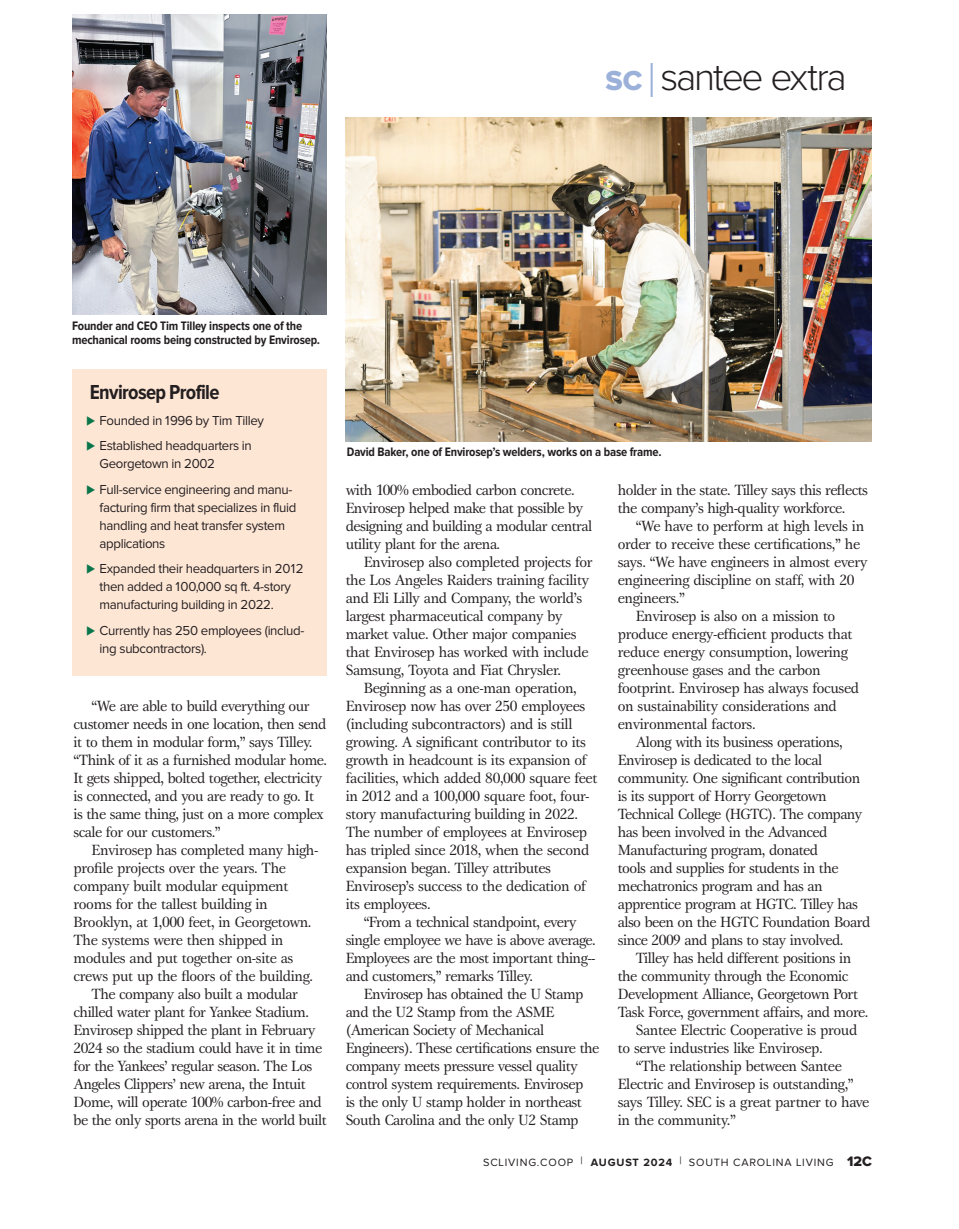
<style>
.page{position:relative;width:959px;height:1229px;background:#fff}
.page>*{position:absolute;margin:0;border:0;box-sizing:border-box;transform-origin:0 0}
.Dept_logo{font:300 39px "Proxima Nova";letter-spacing:-.055em;color:#231f20}
.Head_14pt__bold_cond{font:700 21px "Proxima Nova Cond";letter-spacing:-.03em;color:#231f20}
.BODY_text{font:15.3px/18px "Gamma ITC Std";letter-spacing:-.035em;color:#231f20}
.t1{font:13.5px/18px "Proxima Nova";letter-spacing:-.025em;color:#231f20}
.Caption{font:700 12.75px/14.2px "Proxima Nova Cond";letter-spacing:-.015em;color:#231f20}
.t2{font:10.95px "Proxima Nova";letter-spacing:.075em;color:#231f20}
.s1{font-family:"Proxima Nova Extrabld";font-weight:400;font-size:28.5px;color:#9cb1da}
.s2{font-size:48px;color:#9cb1da}
.s3{font-weight:700}
.s4{font-family:"Proxima Nova Extrabld";font-size:14.25px}
</style>
<div class="page">
<div style="left:73px;top:369px;width:254px;height:306px;background:#fee6d5"></div>
<img style="left:72px;top:14px;width:255px;height:301px">
<img style="left:346px;top:117px;width:526px;height:324px">
<p class="Dept_logo" style="left:605px;top:59px;width:243px"><span class="s1">SC</span> <span class="s2">|</span>santee extra</p>
<p class="Caption" style="left:72px;top:319px;width:250px">Founder and CEO Tim Tilley inspects one of the mechanical rooms being constructed by Envirosep.</p>
<p class="Head_14pt__bold_cond" style="left:90px;top:380px;width:131px">Envirosep Profile</p>
<p class="t1" style="left:100px;top:412px;width:166px">Founded in 1996 by Tim Tilley</p>
<p class="t1" style="left:100px;top:437px;width:154px">Established headquarters in<br>Georgetown in 2002</p>
<p class="t1" style="left:100px;top:481px;width:198px">Full-service engineering and manu&shy;facturing firm that specializes in fluid handling and heat transfer system applications</p>
<p class="t1" style="left:100px;top:560px;width:205px">Expanded their headquarters in 2012 then added a 100,000 sq ft. 4-story manufacturing building in 2022.</p>
<p class="t1" style="left:100px;top:622px;width:206px">Currently has 250 employees (includ&shy;ing subcontractors).</p>
<p class="BODY_text" style="left:74px;top:697px;width:255px;text-indent:18px">“We are able to build everything our customer needs in one location, then send it to them in modular form,” says Tilley. “Think of it as a furnished modular home.<br>It gets shipped, bolted together, electricity is connected, and you are ready to go. It is the same thing, just on a more complex scale for our customers.”</p>
<p class="BODY_text" style="left:74px;top:841px;width:246px;text-indent:18px">Envirosep has completed many high&shy;profile projects over the years. The company built modular equipment rooms for the tallest building in Brooklyn, at 1,000 feet, in Georgetown.<br>The systems were then shipped in modules and put together on-site as crews put up the floors of the building.</p>
<p class="BODY_text" style="left:74px;top:985px;width:255px;text-indent:18px">The company also built a modular chilled water plant for Yankee Stadium.<br>Envirosep shipped the plant in February 2024 so the stadium could have it in time for the Yankees’ regular season. The Los Angeles Clippers’ new arena, the Intuit Dome, will operate 100% carbon-free and be the only sports arena in the world built</p>
<p class="Caption" style="left:347px;top:445px;width:316px">David Baker, one of Envirosep’s welders, works on a base frame.</p>
<p class="BODY_text" style="left:345px;top:481px;width:248px">with 100% embodied carbon concrete.<br>Envirosep helped make that possible by designing and building a modular central utility plant for the arena.</p>
<p class="BODY_text" style="left:345px;top:553px;width:248px;text-indent:18px">Envirosep also completed projects for the Los Angeles Raiders training facility and Eli Lilly and Company, the world’s largest pharmaceutical company by market value. Other major companies that Envirosep has worked with include Samsung, Toyota and Fiat Chrysler.</p>
<p class="BODY_text" style="left:345px;top:679px;width:253px;text-indent:18px">Beginning as a one-man operation, Envirosep now has over 250 employees (including subcontractors) and is still growing. A significant contributor to its growth in headcount is its expansion of facilities, which added 80,000 square feet in 2012 and a 100,000 square foot, four&shy;story manufacturing building in 2022.<br>The number of employees at Envirosep has tripled since 2018, when the second expansion began. Tilley attributes Envirosep’s success to the dedication of its employees.</p>
<p class="BODY_text" style="left:345px;top:913px;width:252px;text-indent:18px">“From a technical standpoint, every single employee we have is above average.<br>Employees are the most important thing-- and customers,” remarks Tilley.</p>
<p class="BODY_text" style="left:345px;top:985px;width:255px;text-indent:18px">Envirosep has obtained the U Stamp and the U2 Stamp from the ASME (American Society of Mechanical Engineers). These certifications ensure the company meets pressure vessel quality control system requirements. Envirosep<br>is the only U stamp holder in northeast South Carolina and the only U2 Stamp</p>
<p class="BODY_text" style="left:618px;top:481px;width:252px">holder in the state. Tilley says this reflects the company’s high-quality workforce.</p>
<p class="BODY_text" style="left:618px;top:517px;width:251px;text-indent:18px">“We have to perform at high levels in order to receive these certifications,” he says. “We have engineers in almost every engineering discipline on staff, with 20 engineers.”</p>
<p class="BODY_text" style="left:618px;top:607px;width:243px;text-indent:18px">Envirosep is also on a mission to produce energy-efficient products that reduce energy consumption, lowering greenhouse gases and the carbon footprint. Envirosep has always focused on sustainability considerations and environmental factors.</p>
<p class="BODY_text" style="left:618px;top:733px;width:254px;text-indent:18px">Along with its business operations, Envirosep is dedicated to the local community. One significant contribution is its support of Horry Georgetown Technical College (HGTC). The company has been involved in the Advanced Manufacturing program, donated<br>tools and supplies for students in the mechatronics program and has an apprentice program at HGTC. Tilley has also been on the HGTC Foundation Board since 2009 and plans to stay involved.</p>
<p class="BODY_text" style="left:618px;top:949px;width:252px;text-indent:18px">Tilley has held different positions in the community through the Economic Development Alliance, Georgetown Port Task Force, government affairs, and more.</p>
<p class="BODY_text" style="left:618px;top:1021px;width:241px;text-indent:18px">Santee Electric Cooperative is proud to serve industries like Envirosep.</p>
<p class="BODY_text" style="left:618px;top:1057px;width:253px;text-indent:18px">“The relationship between Santee Electric and Envirosep is outstanding,” says Tilley. SEC is a great partner to have in the community.”</p>
<p class="t2" style="left:483px;top:1157px;width:390px">SCLIVING.COOP | <span class="s3">AUGUST 2024</span> | SOUTH CAROLINA LIVING <span class="s4">12C</span></p>
</div>
